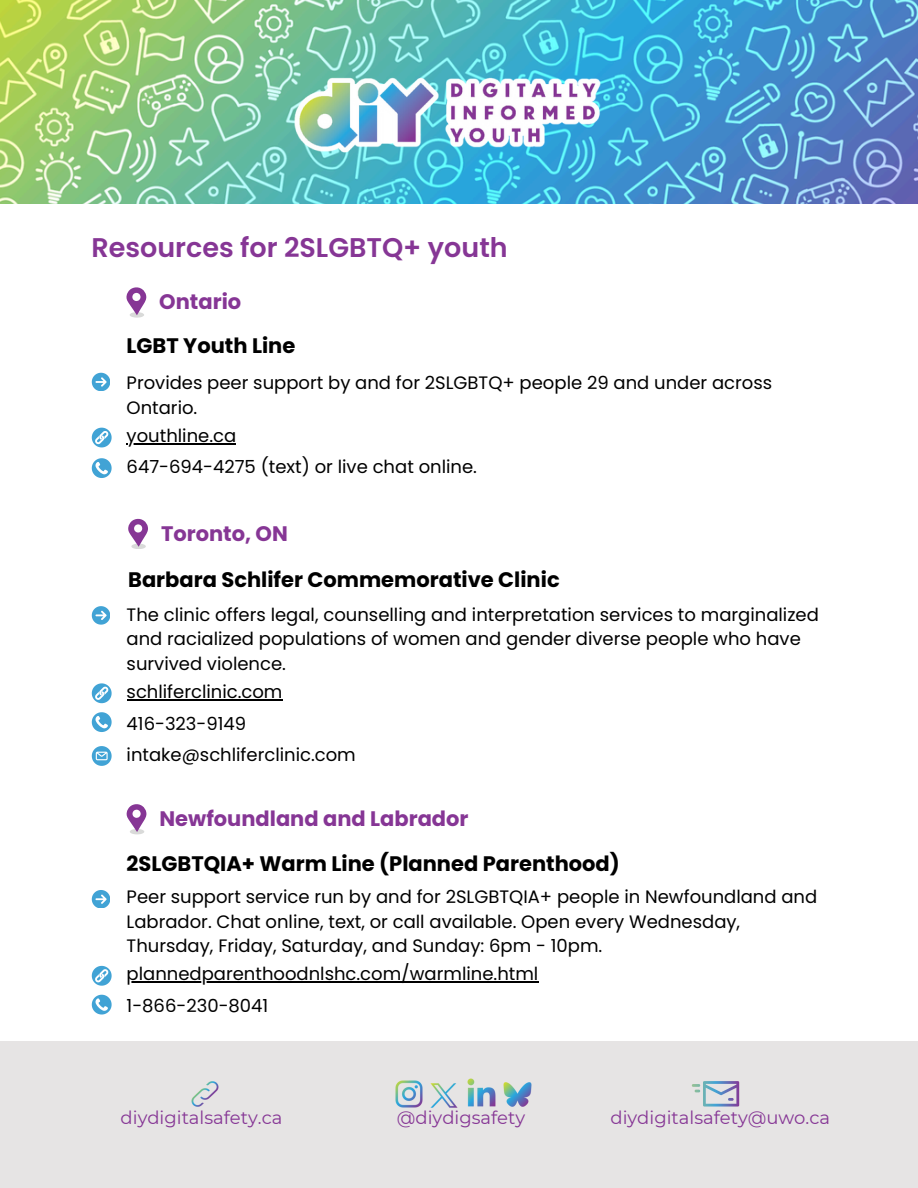
<style>
.page{position:relative;width:918px;height:1188px;background:#fff}
.page>*{position:absolute;margin:0;border:0;box-sizing:border-box;transform-origin:0 0}
.t1{font:600 27px "Poppins";color:#863695}
.t2{font:700 21px "Poppins";color:#000}
.t3{font:700 21px "Poppins";color:#863695}
.t4{font:18px/24.8px "Poppins";color:#000}
.t5{font:18px "Montserrat";color:#863695}
</style>
<div class="page">
<img style="left:0;top:0;width:918px;height:204px">
<div style="left:0;top:1042px;width:918px;height:146px;background:#e6e4e4"></div>
<img style="left:289px;top:64px;width:315px;height:91px">
<hr style="left:127px;top:982px;width:411px;height:1px;background:#000">
<svg style="left:92px;top:890px;width:18px;height:18px"></svg>
<svg style="left:92px;top:966px;width:20px;height:20px"></svg>
<svg style="left:92px;top:995px;width:20px;height:20px"></svg>
<svg style="left:127px;top:804px;width:20px;height:30px"></svg>
<hr style="left:127px;top:699px;width:156px;height:1px;background:#000">
<svg style="left:92px;top:606px;width:18px;height:18px"></svg>
<svg style="left:92px;top:683px;width:20px;height:20px"></svg>
<svg style="left:92px;top:712px;width:20px;height:20px"></svg>
<svg style="left:92px;top:746px;width:20px;height:20px"></svg>
<svg style="left:128px;top:519px;width:20px;height:30px"></svg>
<svg style="left:126px;top:287px;width:20px;height:30px"></svg>
<hr style="left:127px;top:443px;width:109px;height:1px;background:#000">
<svg style="left:92px;top:373px;width:18px;height:18px"></svg>
<svg style="left:92px;top:428px;width:20px;height:19px"></svg>
<svg style="left:92px;top:458px;width:20px;height:20px"></svg>
<img style="left:191px;top:1081px;width:28px;height:26px">
<img style="left:395px;top:1080px;width:28px;height:28px">
<svg style="left:692px;top:1081px;width:47px;height:26px"></svg>
<img style="left:430px;top:1083px;width:28px;height:25px">
<img style="left:467px;top:1078px;width:29px;height:29px">
<img style="left:503px;top:1082px;width:29px;height:25px">
<p class="t1" style="left:91px;top:228px;width:418px">Resources for 2SLGBTQ+ youth</p>
<p class="t3" style="left:159px;top:287px;width:83px">Ontario</p>
<p class="t2" style="left:127px;top:331px;width:170px">LGBT Youth Line</p>
<p class="t4" style="left:127px;top:370px;width:647px">Provides peer support by and for 2SLGBTQ+ people 29 and under across<br>Ontario.</p>
<p class="t4" style="left:127px;top:423px;width:111px">youthline.ca</p>
<h2 class="t4" style="left:127px;top:455px;width:352px">647-694-4275 (text) or live chat online.</h2>
<h2 class="t3" style="left:161px;top:519px;width:128px">Toronto, ON</h2>
<h2 class="t2" style="left:128px;top:565px;width:433px">Barbara Schlifer Commemorative Clinic</h2>
<p class="t4" style="left:127px;top:602px;width:694px">The clinic offers legal, counselling and interpretation services to marginalized and racialized populations of women and gender diverse people who have survived violence.</p>
<p class="t4" style="left:127px;top:679px;width:157px">schliferclinic.com</p>
<p class="t4" style="left:127px;top:711px;width:121px">416-323-9149</p>
<p class="t4" style="left:127px;top:742px;width:231px">intake@schliferclinic.com</p>
<p class="t3" style="left:159px;top:804px;width:311px">Newfoundland and Labrador</p>
<p class="t2" style="left:127px;top:849px;width:495px">2SLGBTQIA+ Warm Line (Planned Parenthood)</p>
<h2 class="t4" style="left:127px;top:884px;width:692px">Peer support service run by and for 2SLGBTQIA+ people in Newfoundland and<br>Labrador. Chat online, text, or call available. Open every Wednesday,<br>Thursday, Friday, Saturday, and Sunday: 6pm - 10pm.</h2>
<p class="t4" style="left:127px;top:962px;width:413px">plannedparenthoodnlshc.com/warmline.html</p>
<p class="t4" style="left:127px;top:993px;width:143px">1-866-230-8041</p>
<p class="t5" style="left:121px;top:1107px;width:163px">diydigitalsafety.ca</p>
<p class="t5" style="left:397px;top:1107px;width:130px">@diydigsafety</p>
<h1 class="t5" style="left:611px;top:1107px;width:221px">diydigitalsafety@uwo.ca</h1>
</div>
